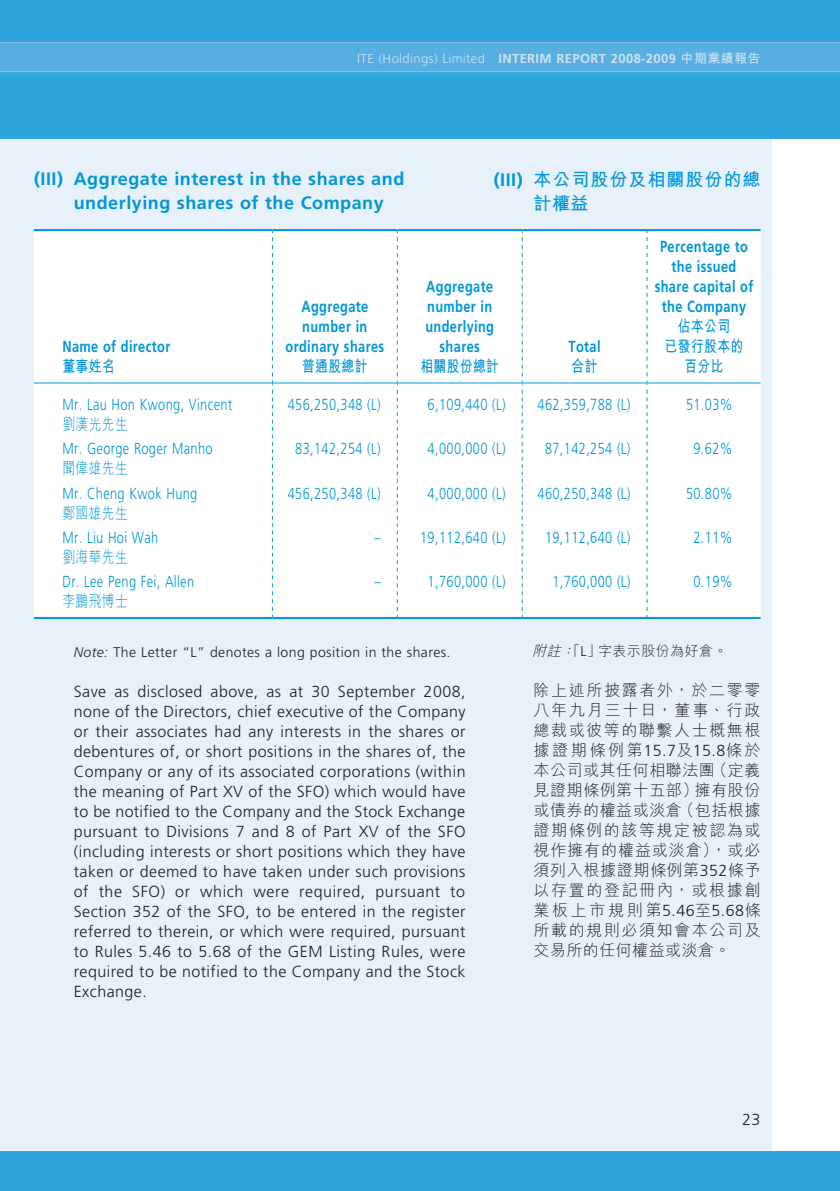
<style>
.page{position:relative;width:840px;height:1191px;background:#fff}
.page>*{position:absolute;margin:0;border:0;box-sizing:border-box;transform-origin:0 0}
._02_E_Sub-Heading_Bo{font:700 18px/24px "Frutiger LT Std";letter-spacing:.03em;color:#0196d7}
._02_C_Sub-Heading_Bo{font:700 18px/24px "M Hei HK";letter-spacing:.055em;color:#0196d7}
._00_E_Body_Text{font:300 16px/20px "Frutiger LT Std";letter-spacing:.03em;color:#231f20;text-align:justify}
._50_E_Table_Text{font:300 16px "Frutiger LT Std";letter-spacing:.03em;color:#0196d7;scale:.8 1}
._00_C_Body_Text{font:300 16px/20px "M Hei HK";letter-spacing:.1em;color:#231f20;text-align:justify}
._50_E_Table_Text-2{font:700 16px "Frutiger LT Std";letter-spacing:.03em;color:#0196d7;scale:.8 1}
._50_C_Table_Text{font:700 16px "M Hei HK";letter-spacing:.03em;color:#0196d7;scale:.8 1}
._50_C_Table_Text-2{font:300 16px "M Hei HK";letter-spacing:.03em;color:#0196d7;scale:.8 1}
._10_E_Notes_Text{font:300 14px "Frutiger LT Std";letter-spacing:.03em;color:#231f20}
._10_C_Notes_Text{font:300 14px "M Hei HK";letter-spacing:.03em;color:#231f20}
.t1{font:700 13px "Frutiger LT Std";letter-spacing:.03em;color:#cde3f5}
.s1{font-weight:300}
.s2{font-family:"M Hei HK"}
.s3{font-family:"Frutiger LT Std"}
.s4{font-style:italic}
</style>
<div class="page">
<div style="left:0;top:128px;width:771px;height:1051px;background:#e6f1f9"></div>
<div style="left:0;top:0;width:839px;height:139px;background:#30a5dd"></div>
<div style="left:0;top:1151px;width:839px;height:40px;background:#30a5dd"></div>
<div style="left:0;top:42px;width:839px;height:30px;background:#56aee1"></div>
<div style="left:34px;top:231px;width:726px;height:386px;background:#fff"></div>
<svg style="left:272px;top:231px;width:1px;height:386px"></svg>
<svg style="left:396px;top:231px;width:1px;height:386px"></svg>
<svg style="left:521px;top:231px;width:1px;height:386px"></svg>
<svg style="left:646px;top:231px;width:1px;height:386px"></svg>
<hr style="left:34px;top:229px;width:238px;height:2px;background:#0196d7">
<hr style="left:272px;top:229px;width:125px;height:2px;background:#0196d7">
<hr style="left:397px;top:229px;width:125px;height:2px;background:#0196d7">
<hr style="left:522px;top:229px;width:124px;height:2px;background:#0196d7">
<hr style="left:646px;top:229px;width:114px;height:2px;background:#0196d7">
<hr style="left:34px;top:617px;width:238px;height:2px;background:#0196d7">
<hr style="left:272px;top:617px;width:125px;height:2px;background:#0196d7">
<hr style="left:397px;top:617px;width:125px;height:2px;background:#0196d7">
<hr style="left:522px;top:617px;width:124px;height:2px;background:#0196d7">
<hr style="left:646px;top:617px;width:114px;height:2px;background:#0196d7">
<hr style="left:34px;top:382px;width:238px;height:1px;background:#0196d7">
<hr style="left:273px;top:382px;width:123px;height:1px;background:#0196d7">
<hr style="left:397px;top:382px;width:124px;height:1px;background:#0196d7">
<hr style="left:522px;top:382px;width:124px;height:1px;background:#0196d7">
<hr style="left:647px;top:382px;width:113px;height:1px;background:#0196d7">
<p class="t1" style="left:357px;top:50px;width:404px"><span class="s1">ITE (Holdings) Limited</span> INTERIM REPORT 2008-2009 <span class="s2">中期業績報告</span></p>
<p class="_02_E_Sub-Heading_Bo" style="left:74px;top:167px;width:332px;text-indent:-40px">(III) Aggregate interest in the shares and underlying shares of the Company</p>
<p class="_50_E_Table_Text-2" style="left:62px;top:337px;width:136px">Name of director</p>
<p class="_50_C_Table_Text" style="left:62px;top:354px;width:67px">董事姓名</p>
<p class="_50_E_Table_Text-2" style="left:301px;top:297px;width:85px">Aggregate</p>
<p class="_50_E_Table_Text-2" style="left:302px;top:317px;width:83px">number in</p>
<p class="_50_E_Table_Text-2" style="left:285px;top:337px;width:125px">ordinary shares</p>
<p class="_50_C_Table_Text" style="left:302px;top:354px;width:83px">普通股總計</p>
<p class="_02_C_Sub-Heading_Bo" style="left:533px;top:166px;width:228px;text-indent:-40px"><span class="s3">(III)</span> 本公司股份及相關股份的總計權益</p>
<p class="_50_E_Table_Text-2" style="left:426px;top:277px;width:85px">Aggregate</p>
<p class="_50_E_Table_Text-2" style="left:427px;top:297px;width:83px">number in</p>
<p class="_50_E_Table_Text-2" style="left:425px;top:317px;width:87px">underlying</p>
<p class="_50_E_Table_Text-2" style="left:439px;top:337px;width:52px">shares</p>
<p class="_50_C_Table_Text" style="left:420px;top:354px;width:100px">相關股份總計</p>
<p class="_50_E_Table_Text-2" style="left:568px;top:337px;width:42px">Total</p>
<p class="_50_C_Table_Text" style="left:571px;top:354px;width:34px">合計</p>
<p class="_50_E_Table_Text-2" style="left:659px;top:237px;width:111px">Percentage to</p>
<p class="_50_E_Table_Text-2" style="left:671px;top:257px;width:82px">the issued</p>
<p class="_50_E_Table_Text-2" style="left:654px;top:277px;width:125px">share capital of</p>
<p class="_50_E_Table_Text-2" style="left:661px;top:297px;width:107px">the Company</p>
<p class="_50_C_Table_Text" style="left:677px;top:314px;width:67px">佔本公司</p>
<p class="_50_C_Table_Text" style="left:664px;top:334px;width:100px">已發行股本的</p>
<p class="_50_C_Table_Text" style="left:684px;top:354px;width:50px">百分比</p>
<p class="_50_E_Table_Text" style="left:62px;top:395px;width:214px">Mr. Lau Hon Kwong, Vincent</p>
<p class="_50_C_Table_Text-2" style="left:62px;top:413px;width:83px">劉漢光先生</p>
<p class="_50_E_Table_Text" style="left:287px;top:395px;width:118px">456,250,348 (L)</p>
<p class="_50_E_Table_Text" style="left:427px;top:395px;width:99px">6,109,440 (L)</p>
<p class="_50_E_Table_Text" style="left:537px;top:395px;width:118px">462,359,788 (L)</p>
<p class="_50_E_Table_Text" style="left:685px;top:395px;width:60px">51.03%</p>
<p class="_50_E_Table_Text" style="left:62px;top:439px;width:189px">Mr. George Roger Manho</p>
<p class="_50_C_Table_Text-2" style="left:62px;top:457px;width:83px">聞偉雄先生</p>
<p class="_50_E_Table_Text" style="left:295px;top:439px;width:108px">83,142,254 (L)</p>
<p class="_50_E_Table_Text" style="left:427px;top:439px;width:99px">4,000,000 (L)</p>
<p class="_50_E_Table_Text" style="left:544px;top:439px;width:108px">87,142,254 (L)</p>
<p class="_50_E_Table_Text" style="left:693px;top:439px;width:50px">9.62%</p>
<p class="_50_E_Table_Text" style="left:62px;top:484px;width:170px">Mr. Cheng Kwok Hung</p>
<p class="_50_C_Table_Text-2" style="left:62px;top:501px;width:83px">鄭國雄先生</p>
<p class="_50_E_Table_Text" style="left:287px;top:484px;width:118px">456,250,348 (L)</p>
<p class="_50_E_Table_Text" style="left:427px;top:484px;width:99px">4,000,000 (L)</p>
<p class="_50_E_Table_Text" style="left:537px;top:484px;width:118px">460,250,348 (L)</p>
<p class="_50_E_Table_Text" style="left:685px;top:484px;width:60px">50.80%</p>
<p class="_50_E_Table_Text" style="left:62px;top:528px;width:121px">Mr. Liu Hoi Wah</p>
<p class="_50_C_Table_Text-2" style="left:62px;top:546px;width:83px">劉海華先生</p>
<p class="_50_E_Table_Text" style="left:374px;top:528px;width:9px">–</p>
<p class="_50_E_Table_Text" style="left:420px;top:528px;width:108px">19,112,640 (L)</p>
<p class="_50_E_Table_Text" style="left:544px;top:528px;width:108px">19,112,640 (L)</p>
<p class="_50_E_Table_Text" style="left:693px;top:528px;width:50px">2.11%</p>
<p class="_50_E_Table_Text" style="left:62px;top:573px;width:166px">Dr. Lee Peng Fei, Allen</p>
<p class="_50_C_Table_Text-2" style="left:62px;top:590px;width:83px">李鵬飛博士</p>
<p class="_50_E_Table_Text" style="left:374px;top:573px;width:9px">–</p>
<p class="_50_E_Table_Text" style="left:427px;top:573px;width:99px">1,760,000 (L)</p>
<p class="_50_E_Table_Text" style="left:552px;top:573px;width:99px">1,760,000 (L)</p>
<p class="_50_E_Table_Text" style="left:693px;top:573px;width:50px">0.19%</p>
<p class="_10_E_Notes_Text" style="left:74px;top:644px;width:378px"><span class="s4">Note:</span> The Letter “L” denotes a long position in the shares.</p>
<p class="_00_E_Body_Text" style="left:74px;top:681px;width:393px">Save as disclosed above, as at 30 September 2008, none of the Directors, chief executive of the Company or their associates had any interests in the shares or debentures of, or short positions in the shares of, the Company or any of its associated corporations (within the meaning of Part XV of the SFO) which would have to be notified to the Company and the Stock Exchange pursuant to Divisions 7 and 8 of Part XV of the SFO (including interests or short positions which they have taken or deemed to have taken under such provisions of the SFO) or which were required, pursuant to Section 352 of the SFO, to be entered in the register referred to therein, or which were required, pursuant to Rules 5.46 to 5.68 of the GEM Listing Rules, were required to be notified to the Company and the Stock Exchange.</p>
<p class="_10_C_Notes_Text" style="left:531px;top:641px;width:197px"><span class="s4">附註：</span>「<span class="s3">L</span>」字表示股份為好倉。</p>
<p class="_00_C_Body_Text" style="left:533px;top:679px;width:228px">除上述所披露者外，於二零零八年九月三十日，董事、行政總裁或彼等的聯繫人士概無根據證期條例第<span class="s3">15.7</span>及<span class="s3">15.8</span>條於本公司或其任何相聯法團（定義見證期條例第十五部）擁有股份或債券的權益或淡倉（包括根據證期條例的該等規定被認為或視作擁有的權益或淡倉），或必須列入根據證期條例第<span class="s3">352</span>條予以存置的登記冊內，或根據創業板上市規則第<span class="s3">5.46</span>至<span class="s3">5.68</span>條所載的規則必須知會本公司及交易所的任何權益或淡倉。</p>
<p class="_00_E_Body_Text" style="left:741px;top:1109px;width:20px">23</p>
</div>
